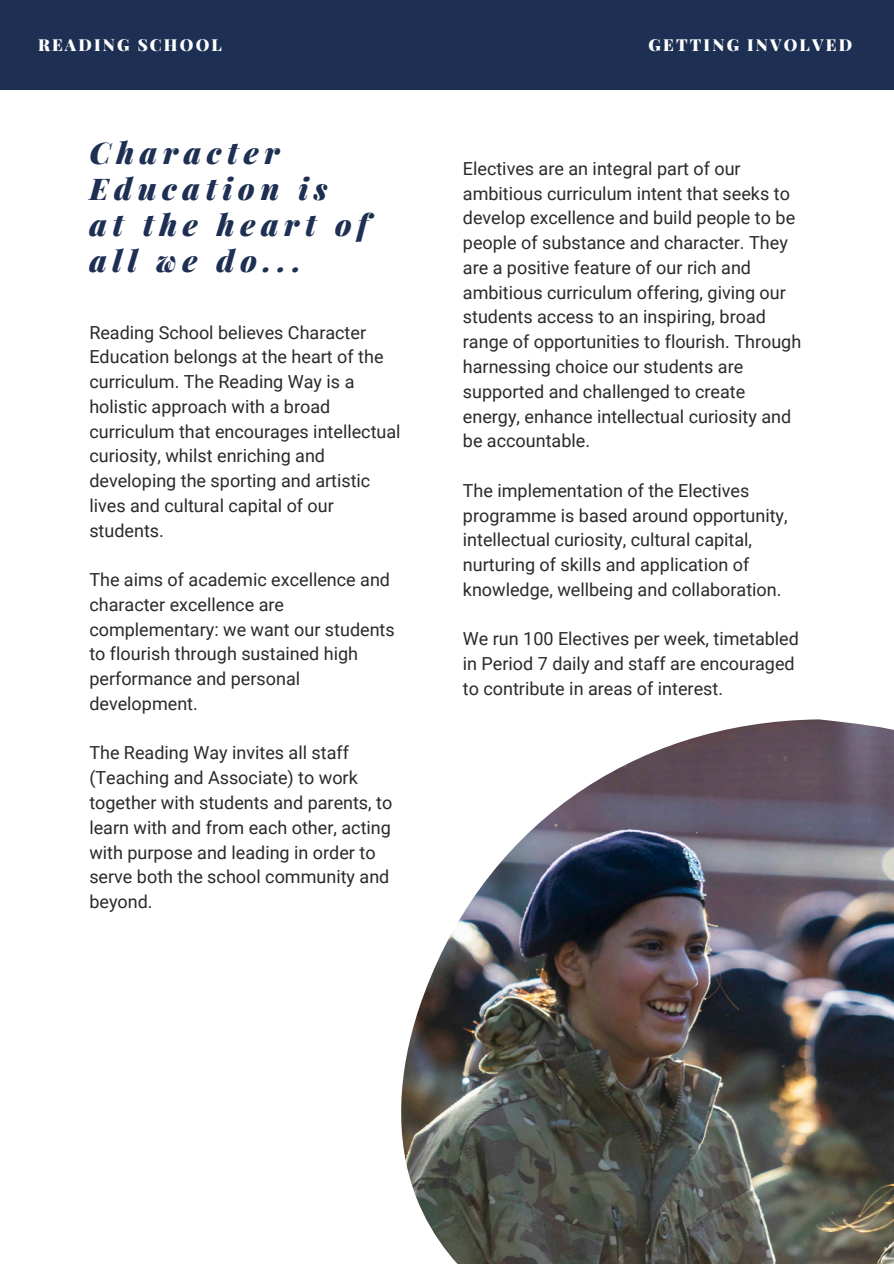
<style>
.page{position:relative;width:894px;height:1264px;background:#fff}
.page>*{position:absolute;margin:0;border:0;box-sizing:border-box;transform-origin:0 0}
.t1{font:italic 900 30px/36px "Playfair Display";letter-spacing:.19em;color:#1d2f53}
.t2{font:18px/24.8px "Roboto";color:#2a2a2a}
.t3{font:900 16.5px "Playfair Display";letter-spacing:.13em;color:#fff}
</style>
<div class="page">
<img style="left:401px;top:719px;width:492px;height:544px">
<div style="left:0;top:0;width:893px;height:90px;background:#1d2f53"></div>
<p class="t3" style="left:38px;top:33px;width:185px">READING SCHOOL</p>
<p class="t3" style="left:648px;top:33px;width:205px">GETTING INVOLVED</p>
<p class="t1" style="left:89px;top:133px;width:280px">Character<br>Education is at the heart of all we do...</p>
<h2 class="t2" style="left:89px;top:320px;width:312px">Reading School believes Character<br>Education belongs at the heart of the curriculum. The Reading Way is a holistic approach with a broad curriculum that encourages intellectual curiosity, whilst enriching and developing the sporting and artistic lives and cultural capital of our students.</h2>
<h2 class="t2" style="left:89px;top:567px;width:307px">The aims of academic excellence and character excellence are complementary: we want our students to flourish through sustained high performance and personal development.</h2>
<h1 class="t2" style="left:89px;top:741px;width:304px">The Reading Way invites all staff (Teaching and Associate) to work together with students and parents, to learn with and from each other, acting with purpose and leading in order to serve both the school community and beyond.</h1>
<p class="t2" style="left:463px;top:156px;width:340px">Electives are an integral part of our ambitious curriculum intent that seeks to develop excellence and build people to be people of substance and character. They are a positive feature of our rich and ambitious curriculum offering, giving our students access to an inspiring, broad range of opportunities to flourish. Through harnessing choice our students are supported and challenged to create energy, enhance intellectual curiosity and be accountable.</p>
<p class="t2" style="left:463px;top:478px;width:326px">The implementation of the Electives programme is based around opportunity, intellectual curiosity, cultural capital, nurturing of skills and application of knowledge, wellbeing and collaboration.</p>
<p class="t2" style="left:463px;top:627px;width:337px">We run 100 Electives per week, timetabled in Period 7 daily and staff are encouraged to contribute in areas of interest.</p>
</div>
